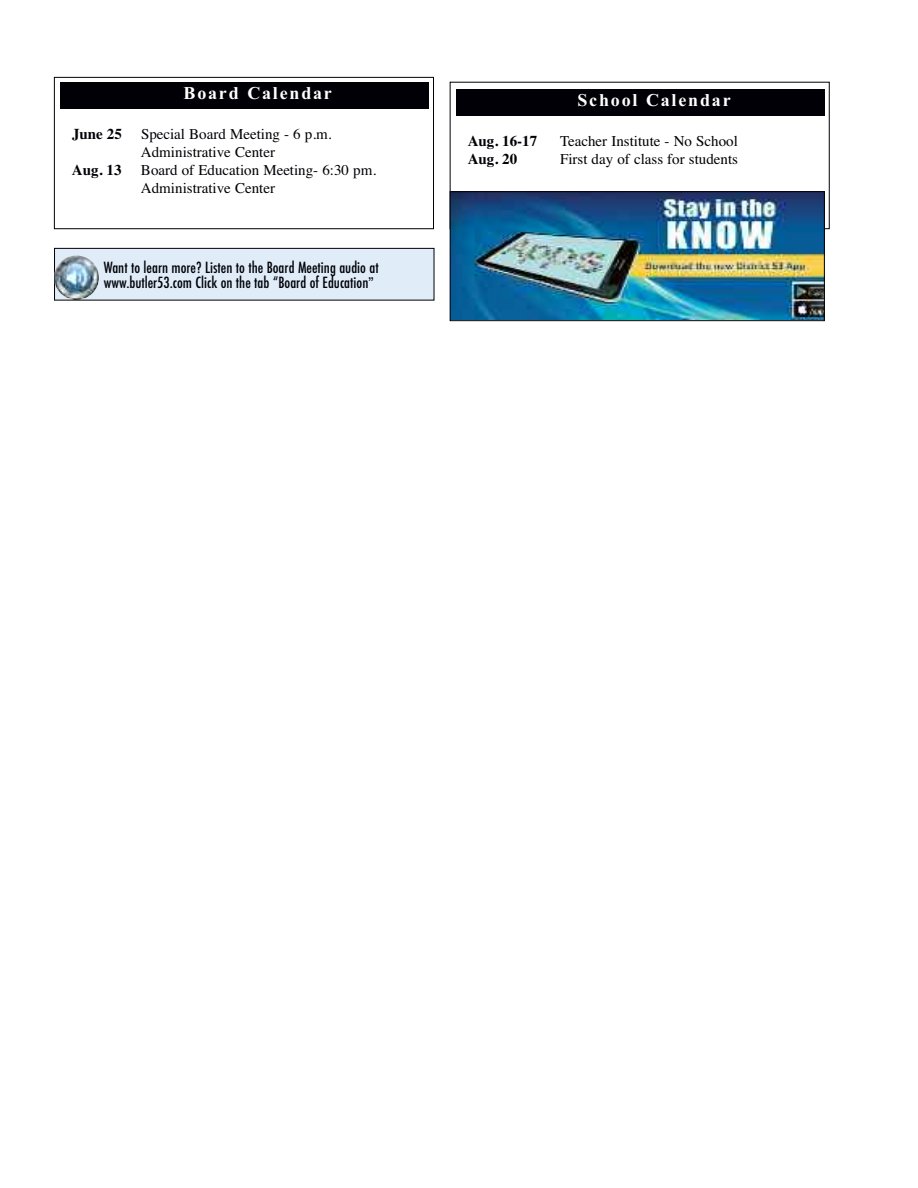
<style>
.page{position:relative;width:918px;height:1188px;background:#fff}
.page>*{position:absolute;margin:0;border:0;box-sizing:border-box;transform-origin:0 0}
.t1{font:700 18px "Times New Roman";letter-spacing:.1em;color:#fff}
.t2{font:15px/18px "Times";color:#000006}
.t3{font:500 condensed 15px/15px "Futura";color:#000006}
.t4{font:700 15px "Times";color:#000006}
.s1{font-family:"Helvetica";font-weight:400;font-stretch:normal}
</style>
<div class="page">
<div style="left:54px;top:77px;width:380px;height:152px;border:1px solid #000006"></div>
<div style="left:60px;top:82px;width:368px;height:26px;background:#000006"></div>
<div style="left:456px;top:89px;width:369px;height:26px;background:#000006"></div>
<div style="left:55px;top:248px;width:379px;height:52px;background:#e0edf9"></div>
<div style="left:54px;top:248px;width:380px;height:52px;border:1px solid #000006"></div>
<img style="left:452px;top:193px;width:371px;height:126px">
<div style="left:450px;top:191px;width:375px;height:130px;border:1px solid #000006"></div>
<img style="left:55px;top:255px;width:44px;height:45px">
<svg style="left:54px;top:271px;width:2px;height:13px"></svg>
<p class="t1" style="left:184px;top:82px;width:150px">Board Calendar</p>
<p class="t4" style="left:72px;top:125px;width:51px">June 25</p>
<p class="t2" style="left:141px;top:125px;width:192px">Special Board Meeting - 6 p.m.<br>Administrative Center</p>
<p class="t4" style="left:72px;top:161px;width:51px">Aug. 13</p>
<p class="t2" style="left:141px;top:161px;width:237px">Board of Education Meeting- 6:30 pm.<br>Administrative Center</p>
<p class="t3" style="left:104px;top:260px;width:276px">Want to learn more? Listen to the Board Meeting audio at www.butler53.com Click on the tab “Board of Education<span class="s1">”</span></p>
<p class="t1" style="left:577px;top:90px;width:155px">School Calendar</p>
<p class="t4" style="left:468px;top:132px;width:71px">Aug. 16-17</p>
<p class="t2" style="left:560px;top:132px;width:179px">Teacher Institute - No School</p>
<p class="t4" style="left:468px;top:150px;width:51px">Aug. 20</p>
<p class="t2" style="left:560px;top:150px;width:180px">First day of class for students</p>
</div>
